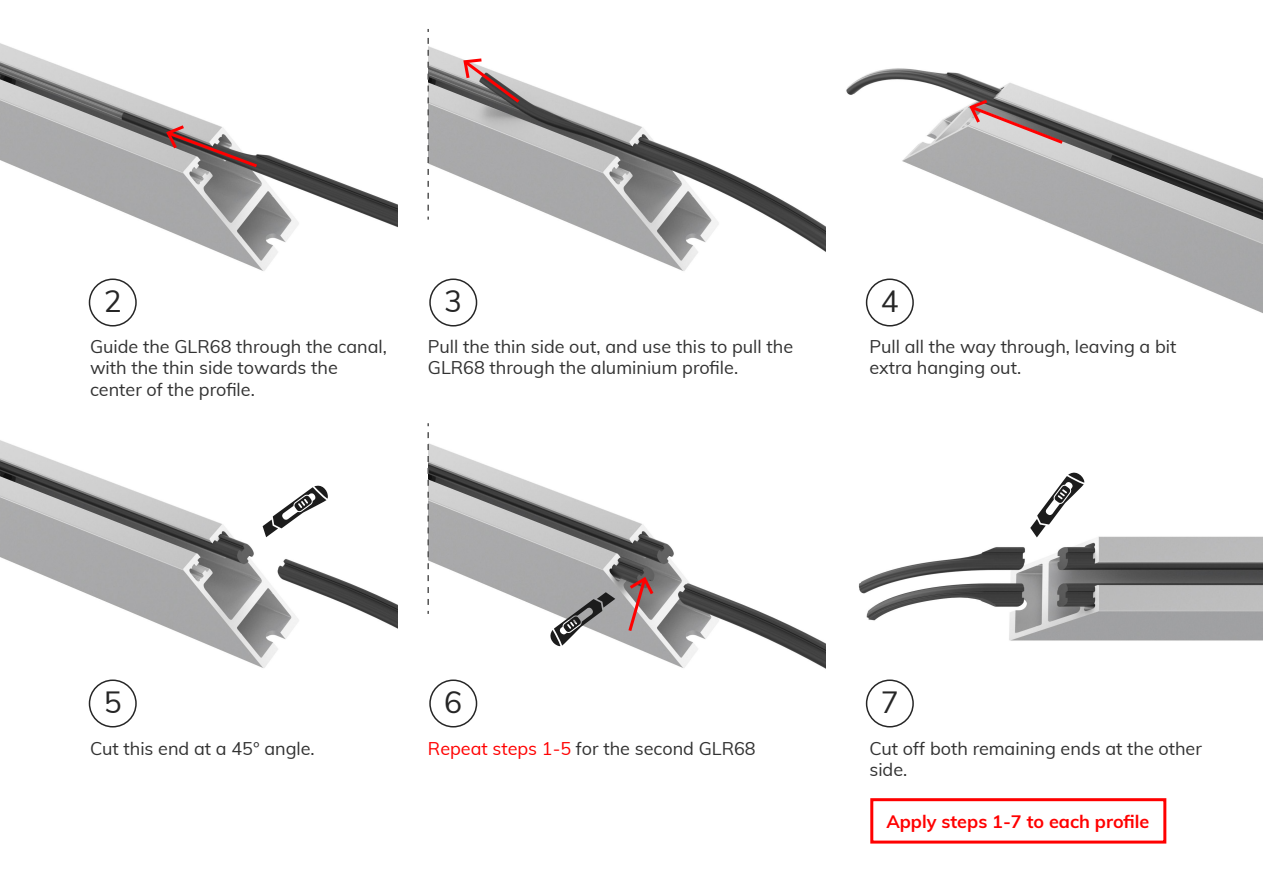
<style>
.page{position:relative;width:1263px;height:893px;background:#fff}
.page>*{position:absolute;margin:0;border:0;box-sizing:border-box;transform-origin:0 0}
.t1{font:30px "Muli";color:#262626}
.t2{font:18px/21.6px "Muli";color:#323232}
.t3{font:700 18px "Muli";color:#f00}
.s1{color:#f00}
</style>
<div class="page">
<img style="left:428px;top:37px;width:397px;height:290px">
<img style="left:0;top:43px;width:397px;height:284px">
<img style="left:846px;top:68px;width:417px;height:259px">
<img style="left:429px;top:443px;width:396px;height:285px">
<img style="left:0;top:440px;width:397px;height:288px">
<img style="left:858px;top:480px;width:405px;height:248px">
<div style="left:870px;top:798px;width:296px;height:46px;background:#fff;border:3px solid #f00"></div>
<div style="left:89px;top:279px;width:47px;height:47px;background:#fff;border-radius:50%"></div>
<div style="left:89px;top:278px;width:48px;height:48px;border:2px solid #262626;border-radius:50%"></div>
<div style="left:430px;top:279px;width:46px;height:47px;background:#fff;border-radius:50%"></div>
<div style="left:429px;top:278px;width:48px;height:48px;border:2px solid #262626;border-radius:50%"></div>
<div style="left:866px;top:279px;width:47px;height:47px;background:#fff;border-radius:50%"></div>
<div style="left:866px;top:278px;width:48px;height:48px;border:2px solid #262626;border-radius:50%"></div>
<div style="left:89px;top:680px;width:47px;height:47px;background:#fff;border-radius:50%"></div>
<div style="left:89px;top:679px;width:48px;height:48px;border:2px solid #262626;border-radius:50%"></div>
<div style="left:430px;top:680px;width:46px;height:47px;background:#fff;border-radius:50%"></div>
<div style="left:429px;top:679px;width:48px;height:48px;border:2px solid #262626;border-radius:50%"></div>
<div style="left:866px;top:680px;width:47px;height:47px;background:#fff;border-radius:50%"></div>
<div style="left:866px;top:679px;width:48px;height:48px;border:2px solid #262626;border-radius:50%"></div>
<svg style="left:263px;top:485px;width:65px;height:52px"></svg>
<svg style="left:550px;top:592px;width:65px;height:54px"></svg>
<svg style="left:1030px;top:472px;width:54px;height:65px"></svg>
<svg style="left:165px;top:125px;width:95px;height:45px"></svg>
<svg style="left:968px;top:100px;width:98px;height:46px;background:#ad9797"></svg>
<svg style="left:462px;top:58px;width:61px;height:48px"></svg>
<svg style="left:427px;top:38px;width:2px;height:182px"></svg>
<svg style="left:427px;top:432px;width:2px;height:182px"></svg>
<svg style="left:626px;top:576px;width:27px;height:58px;background:#a67d7e"></svg>
<h1 class="t1" style="left:104px;top:279px;width:19px">2</h1>
<h1 class="t1" style="left:444px;top:279px;width:19px">3</h1>
<h1 class="t1" style="left:881px;top:279px;width:19px">4</h1>
<p class="t2" style="left:90px;top:335px;width:298px">Guide the GLR68 through the canal, with the thin side towards the center of the profile.</p>
<p class="t2" style="left:428px;top:335px;width:367px">Pull the thin side out, and use this to pull the<br>GLR68 through the aluminium profile.</p>
<p class="t2" style="left:869px;top:335px;width:309px">Pull all the way through, leaving a bit extra hanging out.</p>
<h1 class="t1" style="left:104px;top:680px;width:19px">5</h1>
<h1 class="t1" style="left:444px;top:680px;width:19px">6</h1>
<h1 class="t1" style="left:881px;top:680px;width:19px">7</h1>
<p class="t2" style="left:90px;top:736px;width:226px">Cut this end at a 45° angle.</p>
<p class="t2" style="left:428px;top:736px;width:329px"><span class="s1">Repeat steps 1-5</span> for the second GLR68</p>
<p class="t2" style="left:869px;top:736px;width:334px">Cut off both remaining ends at the other side.</p>
<p class="t3" style="left:886px;top:808px;width:265px">Apply steps 1-7 to each profile</p>
</div>
